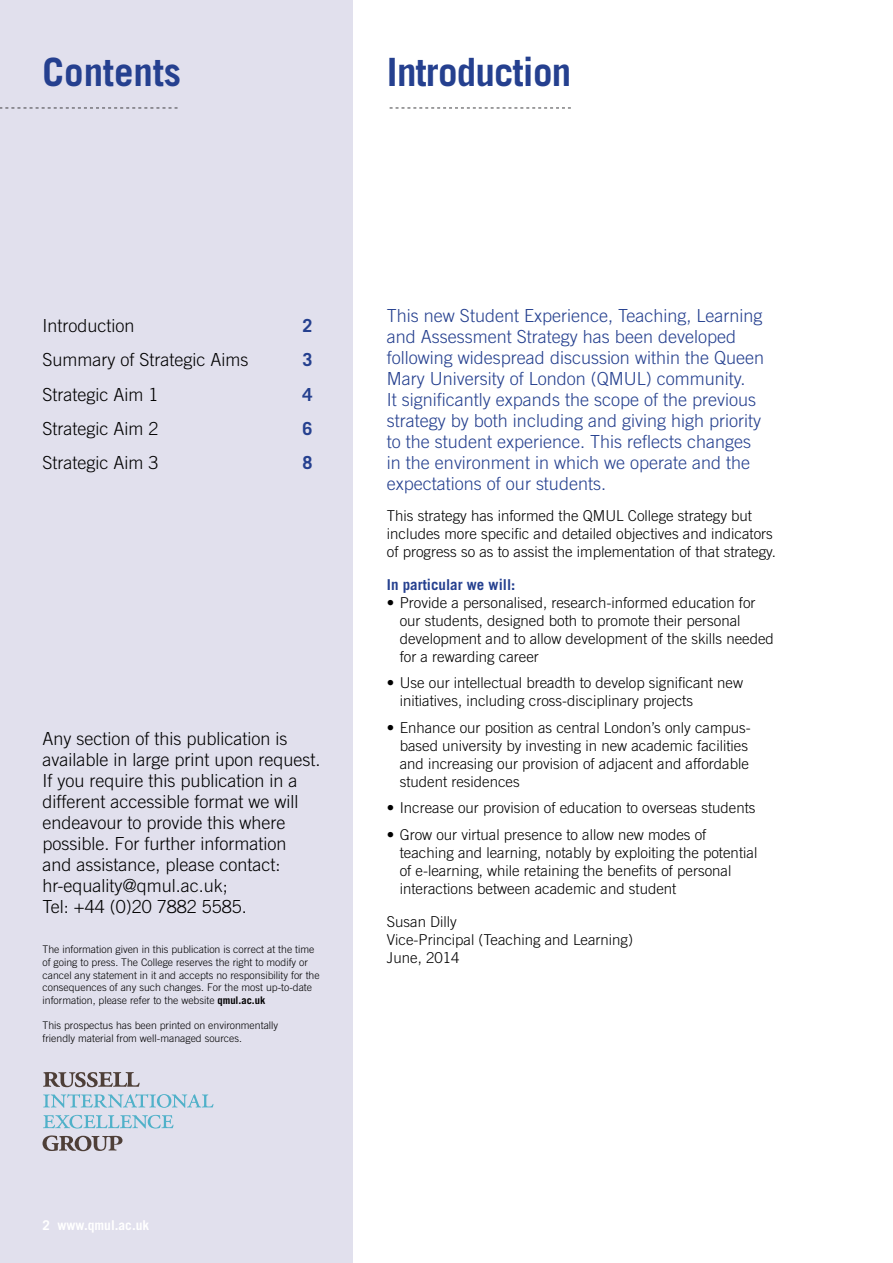
<style>
.page{position:relative;width:893px;height:1263px;background:#fff}
.page>*{position:absolute;margin:0;border:0;box-sizing:border-box;transform-origin:0 0}
.t1{font:700 39px "Trade Gothic LT Std";letter-spacing:-.02em;color:#25408f}
.t2{font:700 39px "Trade Gothic LT Std";color:#25408f}
.t3{font:300 18px/21px "Trade Gothic LT Std";color:#25408f}
.t4{font:300 18px/21px "Trade Gothic LT Std";color:#000}
.t5{font:700 18px "Trade Gothic LT Std";color:#25408f}
.t6{font:300 15px/18px "Trade Gothic LT Std";color:#000}
.t7{font:700 15px "Trade Gothic LT Std";color:#25408f}
.t8{font:700 13.5px "Trade Gothic LT Std";color:#fff}
.t9{font:300 10.5px/12.6px "Trade Gothic LT Std";color:#000}
.s1{font-weight:700}
</style>
<div class="page">
<div style="left:0;top:0;width:353px;height:1263px;background:#e1e0ed"></div>
<svg style="left:0;top:108px;width:178px;height:1px"></svg>
<svg style="left:43px;top:1094px;width:170px;height:14px"></svg>
<svg style="left:43px;top:1115px;width:130px;height:13px"></svg>
<svg style="left:43px;top:1135px;width:80px;height:16px"></svg>
<svg style="left:43px;top:1072px;width:97px;height:15px"></svg>
<svg style="left:390px;top:108px;width:181px;height:1px"></svg>
<h1 class="t2" style="left:43px;top:48px;width:140px">Contents</h1>
<h1 class="t1" style="left:387px;top:48px;width:186px">Introduction</h1>
<p class="t4" style="left:43px;top:315px;width:94px">Introduction</p>
<p class="t5" style="left:303px;top:314px;width:12px">2</p>
<p class="t4" style="left:43px;top:349px;width:207px">Summary of Strategic Aims</p>
<p class="t5" style="left:303px;top:349px;width:12px">3</p>
<p class="t4" style="left:43px;top:383px;width:118px">Strategic Aim 1</p>
<p class="t5" style="left:303px;top:383px;width:12px">4</p>
<p class="t4" style="left:43px;top:418px;width:118px">Strategic Aim 2</p>
<p class="t5" style="left:303px;top:418px;width:12px">6</p>
<p class="t4" style="left:43px;top:452px;width:118px">Strategic Aim 3</p>
<p class="t5" style="left:303px;top:452px;width:12px">8</p>
<p class="t4" style="left:43px;top:728px;width:280px">Any section of this publication is available in large print upon request.<br>If you require this publication in a different accessible format we will endeavour to provide this where possible. For further information<br>and assistance, please contact: hr-equality@qmul.ac.uk;<br>Tel: +44 (0)20 7882 5585.</p>
<p class="t9" style="left:43px;top:943px;width:279px">The information given in this publication is correct at the time of going to press. The College reserves the right to modify or cancel any statement in it and accepts no responsibility for the consequences of any such changes. For the most up-to-date information, please refer to the website <span class="s1">qmul.ac.uk</span></p>
<p class="t9" style="left:43px;top:1019px;width:237px">This prospectus has been printed on environmentally friendly material from well-managed sources.</p>
<p class="t3" style="left:387px;top:305px;width:379px">This new Student Experience, Teaching, Learning and Assessment Strategy has been developed following widespread discussion within the Queen Mary University of London (QMUL) community.<br>It significantly expands the scope of the previous strategy by both including and giving high priority to the student experience. This reflects changes in the environment in which we operate and the expectations of our students.</p>
<p class="t6" style="left:387px;top:506px;width:390px">This strategy has informed the QMUL College strategy but includes more specific and detailed objectives and indicators of progress so as to assist the implementation of that strategy.</p>
<p class="t7" style="left:387px;top:575px;width:130px">In particular we will:</p>
<p class="t6" style="left:400px;top:593px;width:376px;text-indent:-13px">• Provide a personalised, research-informed education for our students, designed both to promote their personal development and to allow development of the skills needed for a rewarding career</p>
<p class="t6" style="left:400px;top:674px;width:345px;text-indent:-13px">• Use our intellectual breadth to develop significant new initiatives, including cross-disciplinary projects</p>
<p class="t6" style="left:400px;top:718px;width:353px;text-indent:-13px">• Enhance our position as central London’s only campus&shy;based university by investing in new academic facilities and increasing our provision of adjacent and affordable student residences</p>
<p class="t6" style="left:387px;top:799px;width:370px">• Increase our provision of education to overseas students</p>
<p class="t6" style="left:400px;top:825px;width:359px;text-indent:-13px">• Grow our virtual presence to allow new modes of teaching and learning, notably by exploiting the potential of e-learning, while retaining the benefits of personal interactions between academic and student</p>
<p class="t6" style="left:387px;top:912px;width:248px">Susan Dilly<br>Vice-Principal (Teaching and Learning)<br>June, 2014</p>
<p class="t8" style="left:43px;top:1217px;width:108px">2 www.qmul.ac.uk</p>
</div>
